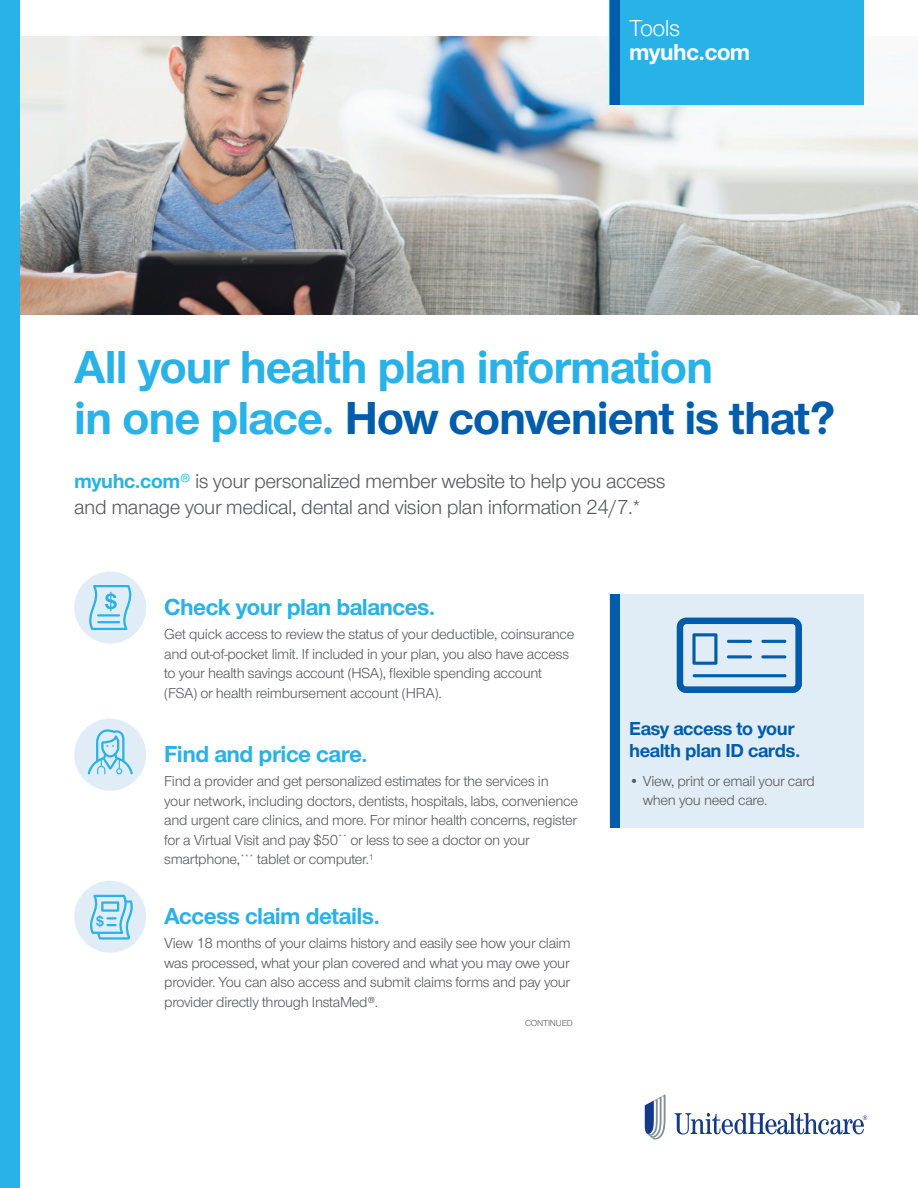
<style>
.page{position:relative;width:918px;height:1188px;background:#fff}
.page>*{position:absolute;margin:0;border:0;box-sizing:border-box;transform-origin:0 0}
.t1{font:700 48px/51px "UHC Sans";letter-spacing:-.02em;color:#29b2e7}
.t2{font:700 24px "UHC Sans";letter-spacing:-.02em;color:#29b2e7}
.t3{font:700 24px "UHC Sans";letter-spacing:-.02em;color:#fff}
.t4{font:24px "UHC Sans";letter-spacing:-.02em;color:#fff}
.t5{font:21px/25.5px "UHC Sans";letter-spacing:-.02em;color:#57585a}
.t6{font:700 19.5px/22.5px "UHC Sans";letter-spacing:-.02em;color:#015dac}
.t7{font:15px/19.5px "UHC Sans";letter-spacing:-.02em;color:#57585a}
.t8{font:9px "UHC Sans";letter-spacing:-.02em;color:#57585a}
.s1{color:#015dac}
.s2{font-weight:700;color:#29b2e7}
.s3{color:#29b2e7}
</style>
<div class="page">
<img style="left:20px;top:36px;width:898px;height:279px">
<svg style="left:675px;top:1113px;width:192px;height:21px"></svg>
<svg style="left:645px;top:1094px;width:21px;height:46px"></svg>
<div style="left:74px;top:572px;width:72px;height:72px;background:#e1edf6;border-radius:50%"></div>
<svg style="left:89px;top:585px;width:43px;height:45px"></svg>
<div style="left:74px;top:719px;width:72px;height:72px;background:#e1edf6;border-radius:50%"></div>
<svg style="left:88px;top:729px;width:45px;height:46px"></svg>
<div style="left:74px;top:881px;width:72px;height:72px;background:#e1edf6;border-radius:50%"></div>
<svg style="left:89px;top:895px;width:44px;height:45px"></svg>
<div style="left:610px;top:594px;width:254px;height:234px;background:#e1edf6"></div>
<div style="left:610px;top:594px;width:10px;height:234px;background:#015dac"></div>
<svg style="left:677px;top:618px;width:125px;height:75px"></svg>
<div style="left:0;top:0;width:20px;height:1188px;background:#29b2e7"></div>
<div style="left:610px;top:0;width:254px;height:104px;background:#29b2e7"></div>
<div style="left:610px;top:0;width:10px;height:104px;background:#015dac"></div>
<h2 class="t4" style="left:629px;top:13px;width:52px">Tools</h2>
<h2 class="t3" style="left:629px;top:36px;width:123px">myuhc.com</h2>
<h1 class="t1" style="left:74px;top:340px;width:762px">All your health plan information<br>in one place. <span class="s1">How convenient is that?</span></h1>
<h3 class="t5" style="left:74px;top:468px;width:593px"><span class="s2">myuhc.com</span><span class="s3">®</span> is your personalized member website to help you access and manage your medical, dental and vision plan information 24/7.*</h3>
<h2 class="t2" style="left:164px;top:590px;width:273px">Check your plan balances.</h2>
<p class="t7" style="left:164px;top:624px;width:412px">Get quick access to review the status of your deductible, coinsurance and out-of-pocket limit. If included in your plan, you also have access to your health savings account (HSA), flexible spending account (FSA) or health reimbursement account (HRA).</p>
<h2 class="t2" style="left:164px;top:738px;width:205px">Find and price care.</h2>
<p class="t7" style="left:164px;top:771px;width:415px">Find a provider and get personalized estimates for the services in your network, including doctors, dentists, hospitals, labs, convenience and urgent care clinics, and more. For minor health concerns, register for a Virtual Visit and pay $50<sup>**</sup> or less to see a doctor on your smartphone,<sup>***</sup> tablet or computer.<sup>1</sup></p>
<h2 class="t2" style="left:164px;top:900px;width:217px">Access claim details.</h2>
<p class="t7" style="left:164px;top:933px;width:408px;text-align:justify">View 18 months of your claims history and easily see how your claim was processed, what your plan covered and what you may owe your provider. You can also access and submit claims forms and pay your provider directly through InstaMed®.</p>
<p class="t8" style="left:525px;top:1017px;width:49px">CONTINUED</p>
<h3 class="t6" style="left:629px;top:716px;width:173px">Easy access to your health plan ID cards.</h3>
<p class="t7" style="left:643px;top:770px;width:174px;text-indent:-14px">• View, print or email your card when you need care.</p>
</div>
